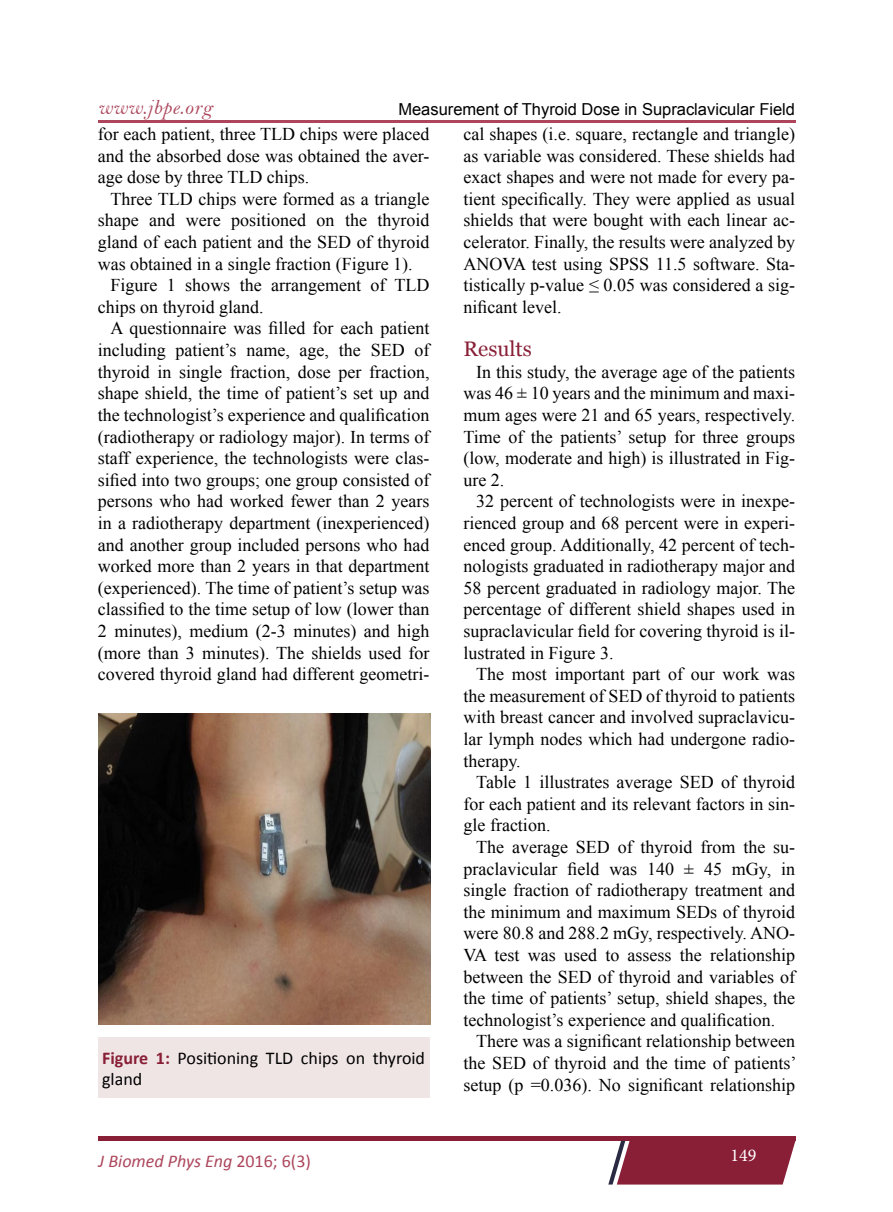
<style>
.page{position:relative;width:893px;height:1212px;background:#fff}
.page>*{position:absolute;margin:0;border:0;box-sizing:border-box;transform-origin:0 0}
.t1{font:21px "Bell MT Italic";letter-spacing:.03em;color:#ad465c}
.t2{font:21px "Georgia";color:#891f36}
.t3{font:18px/21.6px "Times New Roman";color:#000;text-align:justify}
.t4{font:18px/21.6px "Calibri";color:#000}
.t5{font:italic 18px "Calibri";color:#ad465c}
.t6{font:18px "Minion Pro";color:#fff}
.t7{font:16.5px "Arial";color:#000}
.s1{font-weight:700;color:#891f36}
.s2{font-style:normal}
</style>
<div class="page">
<div style="left:98px;top:1136px;width:697px;height:5px;background:#891f36"></div>
<svg style="left:608px;top:1141px;width:187px;height:43px;background:#913348"></svg>
<hr style="left:98px;top:120px;width:698px;height:2px;background:#ad465c">
<div style="left:98px;top:1037px;width:331px;height:61px;background:#f0e5e5"></div>
<img style="left:99px;top:713px;width:331px;height:312px">
<p class="t1" style="left:98px;top:94px;width:116px">www.jbpe.org</p>
<p class="t7" style="left:398px;top:98px;width:398px">Measurement of Thyroid Dose in Supraclavicular Field</p>
<p class="t3" style="left:98px;top:123px;width:333px">for each patient, three TLD chips were placed and the absorbed dose was obtained the aver&shy;age dose by three TLD chips.</p>
<p class="t3" style="left:111px;top:188px;width:320px">Three TLD chips were formed as a triangle</p>
<p class="t3" style="left:98px;top:209px;width:333px">shape and were positioned on the thyroid</p>
<p class="t3" style="left:98px;top:231px;width:333px">gland of each patient and the SED of thyroid</p>
<p class="t3" style="left:98px;top:253px;width:316px">was obtained in a single fraction (Figure 1).</p>
<p class="t3" style="left:111px;top:274px;width:320px">Figure 1 shows the arrangement of TLD</p>
<p class="t3" style="left:98px;top:296px;width:167px">chips on thyroid gland.</p>
<p class="t3" style="left:111px;top:317px;width:320px">A questionnaire was filled for each patient</p>
<p class="t3" style="left:98px;top:339px;width:333px">including patient’s name, age, the SED of</p>
<p class="t3" style="left:98px;top:361px;width:333px">thyroid in single fraction, dose per fraction,</p>
<p class="t3" style="left:98px;top:382px;width:333px">shape shield, the time of patient’s set up and</p>
<p class="t3" style="left:98px;top:404px;width:333px">the technologist’s experience and qualification</p>
<p class="t3" style="left:98px;top:425px;width:333px">(radiotherapy or radiology major). In terms of</p>
<p class="t3" style="left:98px;top:447px;width:333px">staff experience, the technologists were clas-</p>
<p class="t3" style="left:98px;top:469px;width:333px">sified into two groups; one group consisted of</p>
<p class="t3" style="left:98px;top:490px;width:333px">persons who had worked fewer than 2 years</p>
<p class="t3" style="left:98px;top:512px;width:333px">in a radiotherapy department (inexperienced)</p>
<p class="t3" style="left:98px;top:533px;width:333px">and another group included persons who had</p>
<p class="t3" style="left:98px;top:555px;width:333px">worked more than 2 years in that department</p>
<p class="t3" style="left:98px;top:577px;width:333px">(experienced). The time of patient’s setup was</p>
<p class="t3" style="left:98px;top:598px;width:333px">classified to the time setup of low (lower than</p>
<p class="t3" style="left:98px;top:620px;width:333px">2 minutes), medium (2-3 minutes) and high</p>
<p class="t3" style="left:98px;top:641px;width:333px">(more than 3 minutes). The shields used for</p>
<p class="t3" style="left:98px;top:663px;width:333px">covered thyroid gland had different geometri-</p>
<p class="t3" style="left:463px;top:123px;width:333px">cal shapes (i.e. square, rectangle and triangle) as variable was considered. These shields had exact shapes and were not made for every pa&shy;tient specifically. They were applied as usual shields that were bought with each linear ac&shy;celerator. Finally, the results were analyzed by ANOVA test using SPSS 11.5 software. Sta&shy;tistically p-value ≤ 0.05 was considered a sig&shy;nificant level.</p>
<p class="t2" style="left:463px;top:336px;width:70px">Results</p>
<p class="t3" style="left:463px;top:361px;width:333px;text-indent:13px">In this study, the average age of the patients was 46 ± 10 years and the minimum and maxi&shy;mum ages were 21 and 65 years, respectively.<br>Time of the patients’ setup for three groups (low, moderate and high) is illustrated in Fig&shy;ure 2.</p>
<p class="t3" style="left:463px;top:490px;width:333px;text-indent:13px">32 percent of technologists were in inexpe&shy;rienced group and 68 percent were in experi&shy;enced group. Additionally, 42 percent of tech&shy;nologists graduated in radiotherapy major and 58 percent graduated in radiology major. The percentage of different shield shapes used in supraclavicular field for covering thyroid is il&shy;lustrated in Figure 3.</p>
<p class="t3" style="left:463px;top:663px;width:333px;text-indent:13px">The most important part of our work was the measurement of SED of thyroid to patients with breast cancer and involved supraclavicu&shy;lar lymph nodes which had undergone radio&shy;therapy.</p>
<p class="t3" style="left:463px;top:771px;width:333px;text-indent:13px">Table 1 illustrates average SED of thyroid for each patient and its relevant factors in sin&shy;gle fraction.</p>
<p class="t3" style="left:463px;top:836px;width:333px;text-indent:13px">The average SED of thyroid from the su&shy;praclavicular field was 140 ± 45 mGy, in single fraction of radiotherapy treatment and the minimum and maximum SEDs of thyroid were 80.8 and 288.2 mGy, respectively. ANO-VA test was used to assess the relationship between the SED of thyroid and variables of the time of patients’ setup, shield shapes, the technologist’s experience and qualification.</p>
<p class="t3" style="left:463px;top:1030px;width:335px;text-indent:13px">There was a significant relationship between the SED of thyroid and the time of patients’ setup (p =0.036). No significant relationship</p>
<p class="t4" style="left:102px;top:1047px;width:324px"><span class="s1">Figure 1:</span> Positioning TLD chips on thyroid gland</p>
<p class="t5" style="left:99px;top:1148px;width:214px">J Biomed Phys Eng <span class="s2">2016; 6(3)</span></p>
<p class="t6" style="left:730px;top:1143px;width:27px">149</p>
</div>
